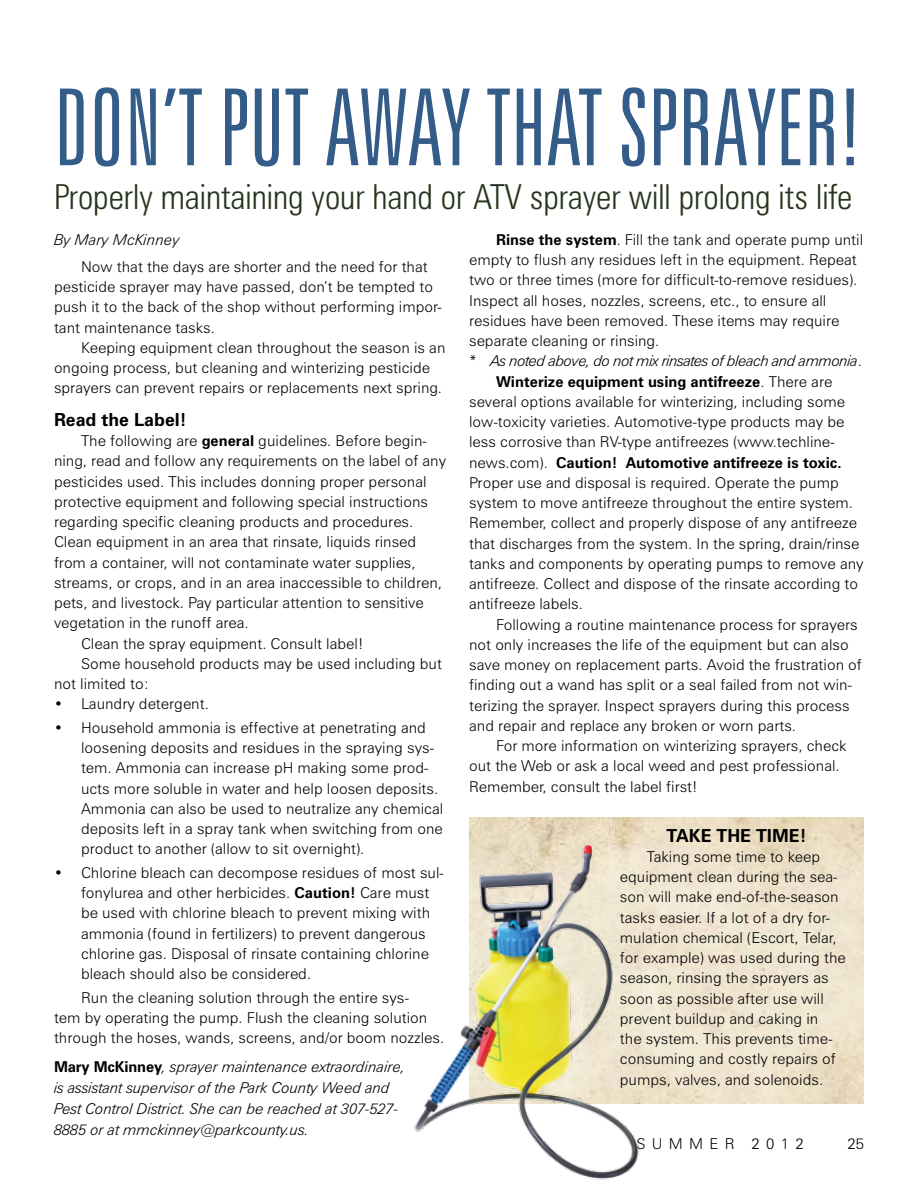
<style>
.page{position:relative;width:918px;height:1188px;background:#fff}
.page>*{position:absolute;margin:0;border:0;box-sizing:border-box;transform-origin:0 0}
.t1{font:300 extra-condensed 106.5px "Zurich BT";color:#345c89}
.t2{font:300 condensed 34.5px "Zurich BT";color:#28351d}
.t3{font:700 18px "Zurich BT";color:#000}
.t4{font:300 15px/20.2px "Zurich BT";color:#000}
.t5{font:italic 300 15px/21px "Zurich BT";letter-spacing:-.01em;color:#000}
.t6{font:700 15px "Zurich BT";color:#000}
.t7{font:italic 300 15px "Zurich BT";letter-spacing:-.04em;color:#000}
.s1{font-weight:700}
.s2{font-weight:700;font-style:normal}
.s3{font-style:normal}
.s4{font-weight:300}
</style>
<div class="page">
<img style="left:414px;top:818px;width:241px;height:362px">
<h1 class="t1" style="left:54px;top:70px;width:809px">DON’T PUT AWAY THAT SPRAYER!</h1>
<h2 class="t2" style="left:54px;top:176px;width:800px">Properly maintaining your hand or ATV sprayer will prolong its life</h2>
<p class="t5" style="left:54px;top:229px;width:127px">By Mary McKinney</p>
<p class="t4" style="left:54px;top:256px;width:389px;text-indent:27px">Now that the days are shorter and the need for that pesticide sprayer may have passed, don’t be tempted to push it to the back of the shop without performing impor&shy;tant maintenance tasks.</p>
<p class="t4" style="left:54px;top:337px;width:393px;text-indent:27px">Keeping equipment clean throughout the season is an ongoing process, but cleaning and winterizing pesticide sprayers can prevent repairs or replacements next spring.</p>
<p class="t3" style="left:54px;top:408px;width:134px">Read the Label!</p>
<p class="t4" style="left:81px;top:431px;width:347px">The following are <span class="s1">general</span> guidelines. Before begin-</p>
<p class="t4" style="left:54px;top:451px;width:394px">ning, read and follow any requirements on the label of any</p>
<p class="t4" style="left:54px;top:471px;width:374px">pesticides used. This includes donning proper personal</p>
<p class="t4" style="left:54px;top:491px;width:376px">protective equipment and following special instructions</p>
<p class="t4" style="left:54px;top:512px;width:361px">regarding specific cleaning products and procedures.</p>
<p class="t4" style="left:54px;top:532px;width:364px">Clean equipment in an area that rinsate, liquids rinsed</p>
<p class="t4" style="left:54px;top:552px;width:363px">from a container, will not contaminate water supplies,</p>
<p class="t4" style="left:54px;top:572px;width:389px">streams, or crops, and in an area inaccessible to children,</p>
<p class="t4" style="left:54px;top:593px;width:371px">pets, and livestock. Pay particular attention to sensitive</p>
<p class="t4" style="left:54px;top:613px;width:196px">vegetation in the runoff area.</p>
<p class="t4" style="left:81px;top:633px;width:284px">Clean the spray equipment. Consult label!</p>
<p class="t4" style="left:81px;top:653px;width:363px">Some household products may be used including but</p>
<p class="t4" style="left:54px;top:674px;width:97px">not limited to:</p>
<p class="t4" style="left:54px;top:694px;width:156px">• Laundry detergent.</p>
<p class="t4" style="left:81px;top:717px;width:364px;text-indent:-27px">• Household ammonia is effective at penetrating and loosening deposits and residues in the spraying sys&shy;tem. Ammonia can increase pH making some prod&shy;ucts more soluble in water and help loosen deposits.<br>Ammonia can also be used to neutralize any chemical deposits left in a spray tank when switching from one product to another (allow to sit overnight).</p>
<p class="t4" style="left:81px;top:862px;width:364px;text-indent:-27px">• Chlorine bleach can decompose residues of most sul&shy;fonylurea and other herbicides. <span class="s1">Caution!</span> Care must be used with chlorine bleach to prevent mixing with ammonia (found in fertilizers) to prevent dangerous chlorine gas. Disposal of rinsate containing chlorine bleach should also be considered.</p>
<p class="t4" style="left:54px;top:987px;width:392px;text-indent:27px">Run the cleaning solution through the entire sys-<br>tem by operating the pump. Flush the cleaning solution through the hoses, wands, screens, and/or boom nozzles.</p>
<p class="t5" style="left:54px;top:1056px;width:353px"><span class="s2">Mary McKinney</span>, sprayer maintenance extraordinaire, is assistant supervisor of the Park County Weed and Pest Control District. She can be reached at 307-527- 8885 or at mmckinney@parkcounty.us.</p>
<p class="t4" style="left:496px;top:229px;width:369px"><span class="s1">Rinse the system</span>. Fill the tank and operate pump until</p>
<p class="t4" style="left:469px;top:250px;width:389px">empty to flush any residues left in the equipment. Repeat</p>
<p class="t4" style="left:469px;top:270px;width:390px">two or three times (more for difficult-to-remove residues).</p>
<p class="t4" style="left:469px;top:290px;width:359px">Inspect all hoses, nozzles, screens, etc., to ensure all</p>
<p class="t4" style="left:469px;top:310px;width:372px">residues have been removed. These items may require</p>
<p class="t4" style="left:469px;top:331px;width:192px">separate cleaning or rinsing.</p>
<p class="t7" style="left:469px;top:352px;width:394px"><span class="s3">*</span> As noted above, do not mix rinsates of bleach and ammonia<span class="s3">.</span></p>
<p class="t6" style="left:496px;top:372px;width:338px">Winterize equipment using antifreeze<span class="s4">. There are</span></p>
<p class="t4" style="left:469px;top:391px;width:377px">several options available for winterizing, including some</p>
<p class="t4" style="left:469px;top:412px;width:377px">low-toxicity varieties. Automotive-type products may be</p>
<p class="t4" style="left:469px;top:432px;width:367px">less corrosive than RV-type antifreezes (www.techline-</p>
<p class="t6" style="left:469px;top:453px;width:374px"><span class="s4">news.com).</span> Caution! Automotive antifreeze is toxic.</p>
<p class="t4" style="left:469px;top:472px;width:371px">Proper use and disposal is required. Operate the pump</p>
<p class="t4" style="left:469px;top:493px;width:385px">system to move antifreeze throughout the entire system.</p>
<p class="t4" style="left:469px;top:513px;width:389px">Remember, collect and properly dispose of any antifreeze</p>
<p class="t4" style="left:469px;top:533px;width:392px">that discharges from the system. In the spring, drain/rinse</p>
<p class="t4" style="left:469px;top:553px;width:396px">tanks and components by operating pumps to remove any</p>
<p class="t4" style="left:469px;top:574px;width:391px">antifreeze. Collect and dispose of the rinsate according to</p>
<p class="t4" style="left:469px;top:594px;width:115px">antifreeze labels.</p>
<p class="t4" style="left:496px;top:614px;width:363px">Following a routine maintenance process for sprayers</p>
<p class="t4" style="left:469px;top:634px;width:381px">not only increases the life of the equipment but can also</p>
<p class="t4" style="left:469px;top:655px;width:394px">save money on replacement parts. Avoid the frustration of</p>
<p class="t4" style="left:469px;top:675px;width:384px">finding out a wand has split or a seal failed from not win-</p>
<p class="t4" style="left:469px;top:695px;width:382px">terizing the sprayer. Inspect sprayers during this process</p>
<p class="t4" style="left:469px;top:715px;width:329px">and repair and replace any broken or worn parts.</p>
<p class="t4" style="left:496px;top:736px;width:352px">For more information on winterizing sprayers, check</p>
<p class="t4" style="left:469px;top:756px;width:372px">out the Web or ask a local weed and pest professional.</p>
<p class="t4" style="left:469px;top:776px;width:230px">Remember, consult the label first!</p>
<p class="t3" style="left:667px;top:824px;width:142px">Take the time!</p>
<p class="t4" style="left:620px;top:846px;width:227px;text-indent:27px">Taking some time to keep equipment clean during the sea&shy;son will make end-of-the-season tasks easier. If a lot of a dry for&shy;mulation chemical (Escort, Telar, for example) was used during the season, rinsing the sprayers as soon as possible after use will prevent buildup and caking in<br>the system. This prevents time&shy;consuming and costly repairs of pumps, valves, and solenoids.</p>
<p class="t4" style="left:637px;top:1134px;width:18px">summer</p>
<p class="t4" style="left:752px;top:1134px;width:54px">2012</p>
<p class="t4" style="left:847px;top:1134px;width:18px">25</p>
</div>
